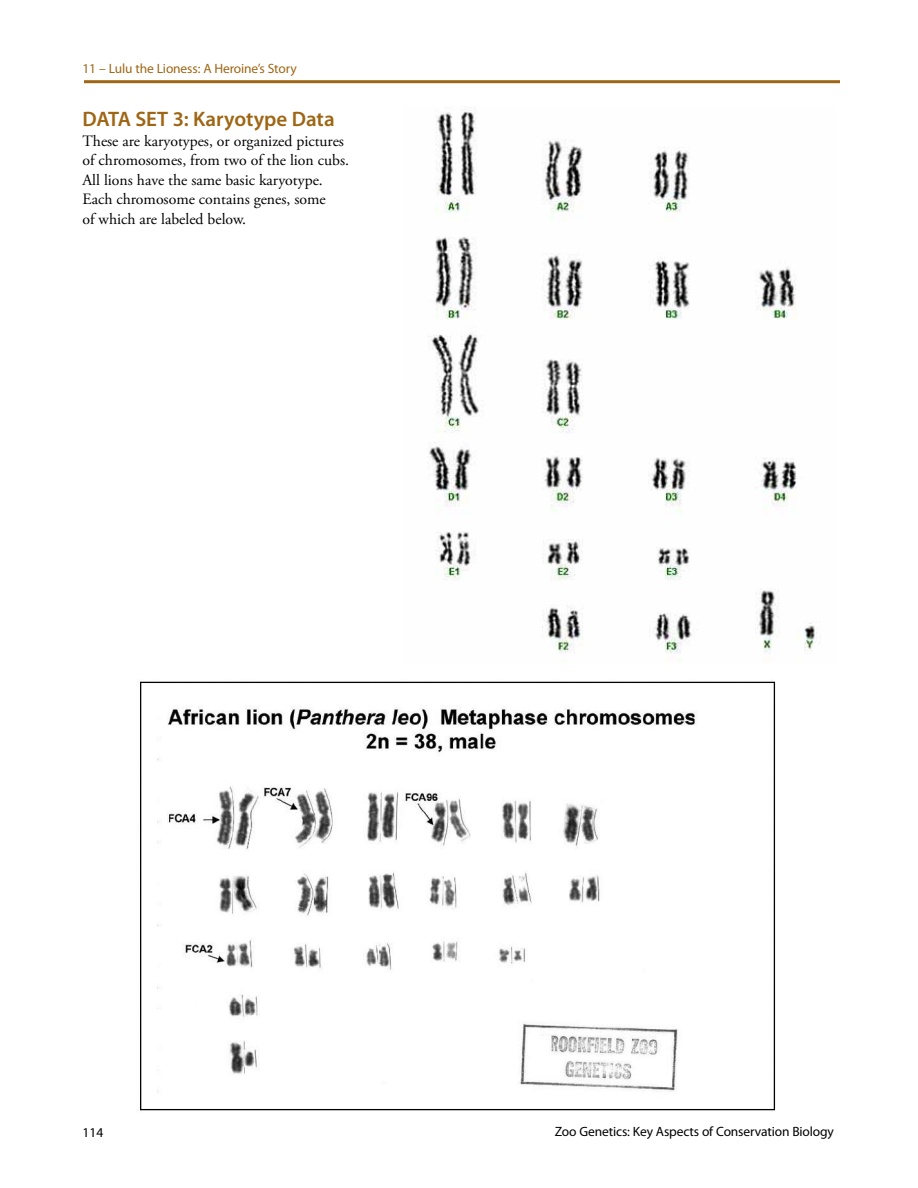
<style>
.page{position:relative;width:918px;height:1188px;background:#fff}
.page>*{position:absolute;margin:0;border:0;box-sizing:border-box;transform-origin:0 0}
.t1{font:600 21px "Myriad Pro";color:#9e6614}
.t2{font:15.75px/19.5px "Adobe Garamond Pro";color:#000}
.t3{font:13.5px "Myriad Pro";letter-spacing:-.01em;color:#000}
.t4{font:13.5px "Myriad Pro";letter-spacing:-.01em;color:#9e6614}
</style>
<div class="page">
<hr style="left:84px;top:80px;width:756px;height:3px;background:#9e6614">
<img style="left:428px;top:107px;width:389px;height:555px">
<img style="left:138px;top:679px;width:638px;height:432px">
<p class="t4" style="left:82px;top:60px;width:216px">11 – Lulu the Lioness: A Heroine’s Story</p>
<h1 class="t1" style="left:82px;top:106px;width:254px">DATA SET 3: Karyotype Data</h1>
<p class="t2" style="left:82px;top:131px;width:268px">These are karyotypes, or organized pictures of chromosomes, from two of the lion cubs.<br>All lions have the same basic karyotype.<br>Each chromosome contains genes, some<br>of which are labeled below.</p>
<p class="t3" style="left:82px;top:1124px;width:22px">114</p>
<p class="t3" style="left:555px;top:1123px;width:281px">Zoo Genetics: Key Aspects of Conservation Biology</p>
</div>
